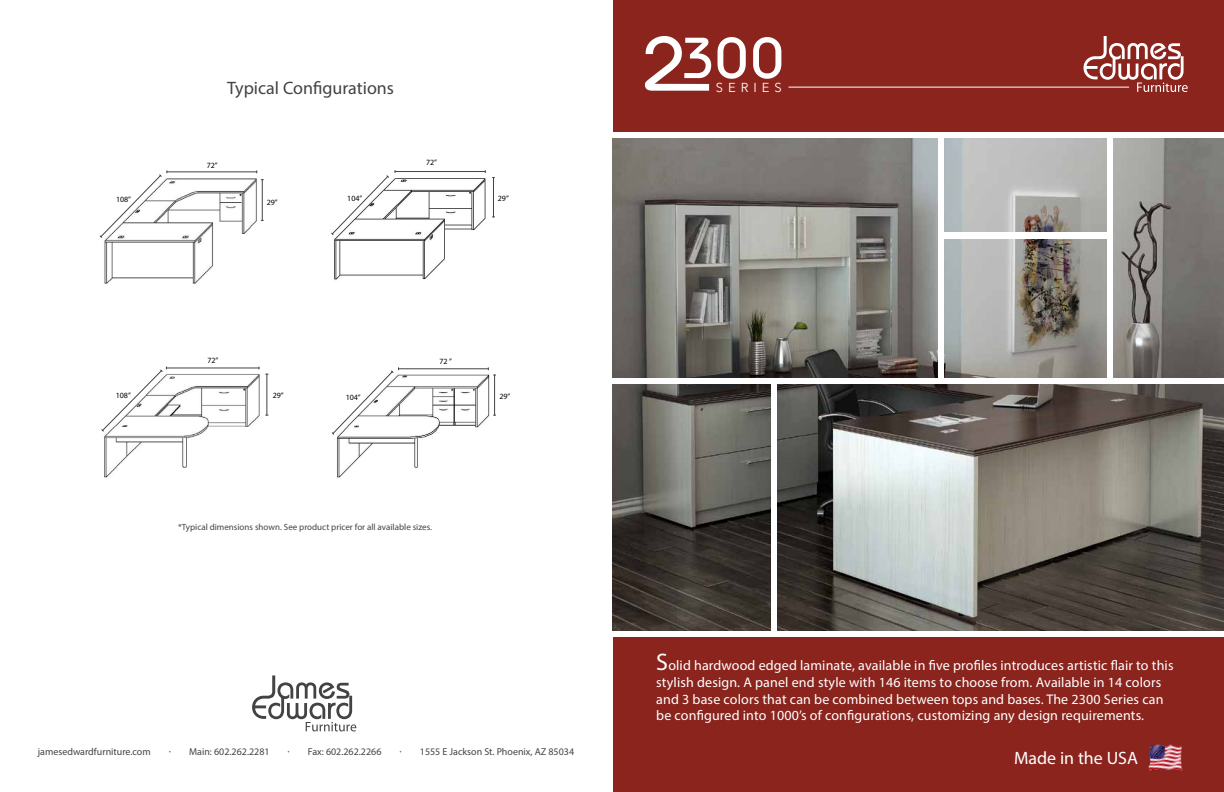
<style>
.page{position:relative;width:1224px;height:792px;background:#fff}
.page>*{position:absolute;margin:0;border:0;box-sizing:border-box;transform-origin:0 0}
.t1{font:500 58px "Bordeaux";color:#fff}
.t2{font:18px "Myriad Pro";color:#434345}
.t3{font:17.9px "Myriad Pro";color:#fff}
.t4{font:14px/16.8px "Myriad Pro";letter-spacing:.01em;color:#fff}
.t5{font:13px "Avenir Next";letter-spacing:.38em;color:#fff}
.t6{font:10px "Myriad Pro";color:#434345}
.t7{font:700 10px "Myriad Pro";color:#434345}
.t8{font:9px "Myriad Pro";color:#434345}
.t9{font:8px "Myriad Pro";letter-spacing:-.01em;color:#000}
.s1{font-size:24px}
</style>
<div class="page">
<img style="left:331px;top:374px;width:159px;height:104px">
<img style="left:104px;top:374px;width:156px;height:104px">
<img style="left:104px;top:178px;width:153px;height:106px">
<img style="left:334px;top:178px;width:152px;height:102px">
<svg style="left:252px;top:675px;width:104px;height:56px"></svg>
<hr style="left:167px;top:172px;width:90px;height:1px;background:#434345">
<hr style="left:395px;top:171px;width:90px;height:1px;background:#434345">
<hr style="left:166px;top:368px;width:93px;height:1px;background:#434345">
<svg style="left:100px;top:171px;width:68px;height:67px"></svg>
<svg style="left:331px;top:175px;width:58px;height:60px"></svg>
<svg style="left:101px;top:367px;width:66px;height:65px"></svg>
<hr style="left:262px;top:180px;width:1px;height:40px;background:#434345">
<hr style="left:493px;top:178px;width:1px;height:39px;background:#434345">
<hr style="left:267px;top:374px;width:1px;height:41px;background:#434345">
<hr style="left:399px;top:369px;width:89px;height:1px;background:#434345">
<svg style="left:332px;top:368px;width:67px;height:67px"></svg>
<hr style="left:494px;top:375px;width:1px;height:40px;background:#434345">
<div style="left:613px;top:637px;width:611px;height:155px;background:#8a241d"></div>
<div style="left:613px;top:0;width:611px;height:132px;background:#8a241d"></div>
<img style="left:1148px;top:744px;width:35px;height:27px">
<img style="left:613px;top:138px;width:324px;height:240px">
<img style="left:778px;top:384px;width:446px;height:247px">
<img style="left:945px;top:138px;width:162px;height:94px">
<img style="left:945px;top:240px;width:162px;height:138px">
<img style="left:1113px;top:138px;width:111px;height:240px">
<img style="left:613px;top:384px;width:157px;height:247px">
<svg style="left:645px;top:36px;width:64px;height:55px"></svg>
<svg style="left:1084px;top:36px;width:104px;height:56px"></svg>
<hr style="left:789px;top:87px;width:340px;height:1px;background:#fff">
<p class="t2" style="left:227px;top:77px;width:169px">Typical Configurations</p>
<p class="t9" style="left:207px;top:160px;width:12px">72”</p>
<p class="t9" style="left:426px;top:158px;width:12px">72”</p>
<p class="t9" style="left:116px;top:195px;width:16px">108”</p>
<p class="t9" style="left:347px;top:193px;width:16px">104”</p>
<p class="t9" style="left:267px;top:197px;width:12px">29”</p>
<p class="t9" style="left:498px;top:193px;width:12px">29”</p>
<p class="t9" style="left:208px;top:355px;width:12px">72”</p>
<p class="t9" style="left:440px;top:357px;width:14px">72 ”</p>
<p class="t9" style="left:116px;top:390px;width:16px">108”</p>
<p class="t9" style="left:273px;top:390px;width:12px">29”</p>
<p class="t9" style="left:346px;top:392px;width:16px">104”</p>
<p class="t9" style="left:500px;top:392px;width:12px">29”</p>
<p class="t8" style="left:178px;top:521px;width:255px">*Typical dimensions shown. See product pricer for all available sizes.</p>
<p class="t6" style="left:38px;top:745px;width:114px">jamesedwardfurniture.com</p>
<p class="t7" style="left:169px;top:745px;width:3px">.</p>
<p class="t6" style="left:189px;top:745px;width:82px">Main: 602.262.2281</p>
<p class="t7" style="left:288px;top:745px;width:3px">.</p>
<p class="t6" style="left:308px;top:745px;width:75px">Fax: 602.262.2266</p>
<p class="t7" style="left:400px;top:745px;width:3px">.</p>
<p class="t6" style="left:420px;top:745px;width:156px">1555 E Jackson St. Phoenix, AZ 85034</p>
<h1 class="t1" style="left:682px;top:26px;width:103px">300</h1>
<p class="t5" style="left:716px;top:76px;width:67px">SERIES</p>
<p class="t4" style="left:656px;top:657px;width:519px"><span class="s1">S</span>olid hardwood edged laminate, available in five profiles introduces artistic flair to this stylish design. A panel end style with 146 items to choose from. Available in 14 colors and 3 base colors that can be combined between tops and bases. The 2300 Series can be configured into 1000’s of configurations, customizing any design requirements.</p>
<p class="t3" style="left:1014px;top:747px;width:126px">Made in the USA</p>
</div>
